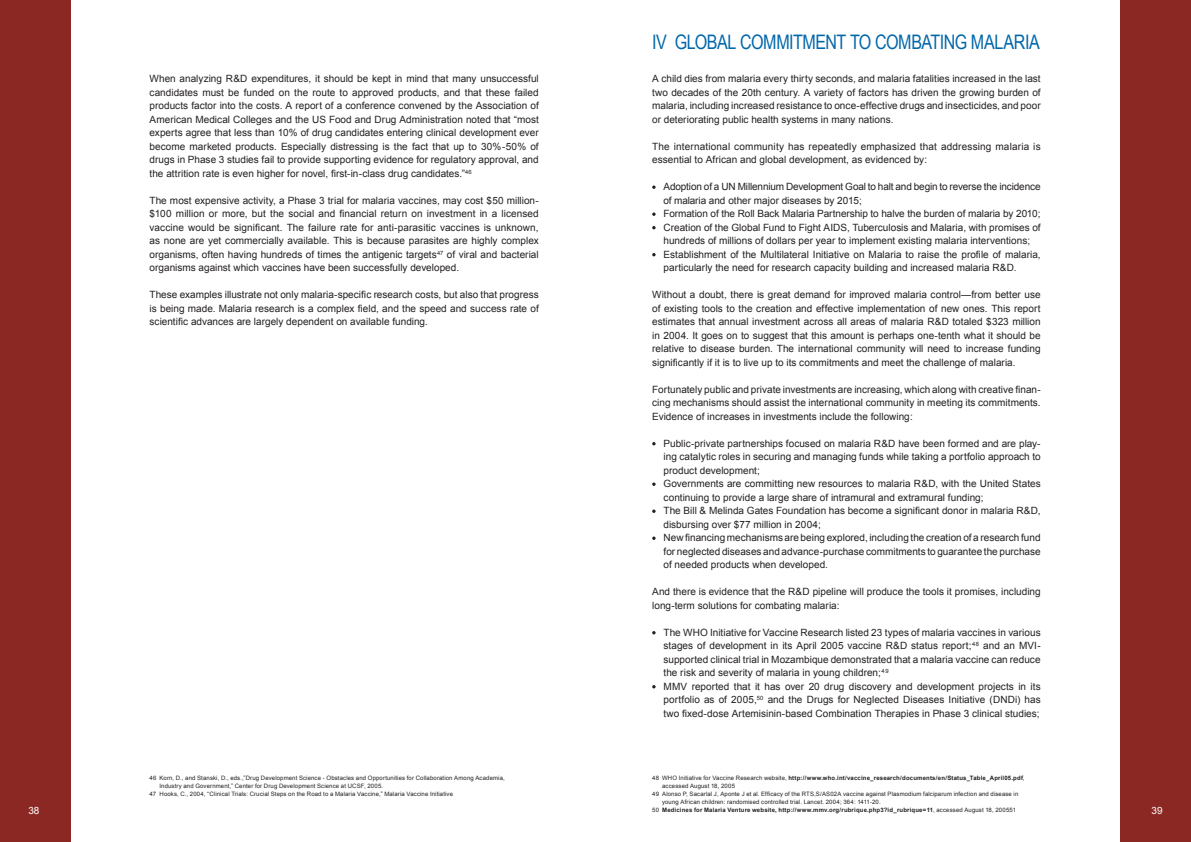
<style>
.page{position:relative;width:1191px;height:842px;background:#fff}
.page>*{position:absolute;margin:0;border:0;box-sizing:border-box;transform-origin:0 0}
.t1{font:20px "Arial Narrow";letter-spacing:-.025em;color:#0067aa}
.t2{font:10px/13.5px "Arial";color:#231f20;text-align:justify}
.t3{font:10px "Arial";color:#fff}
.t4{font:6px "Arial";letter-spacing:.02em;color:#231f20}
.t5{font:700 6px "Arial";letter-spacing:.025em;color:#231f20}
.s1{font-weight:400}
</style>
<div class="page">
<div style="left:0;top:0;width:71px;height:842px;background:#8c2824"></div>
<div style="left:1120px;top:0;width:71px;height:842px;background:#8c2824"></div>
<p class="t2" style="left:150px;top:72px;width:391px">When analyzing R&amp;D expenditures, it should be kept in mind that many unsuccessful candidates must be funded on the route to approved products, and that these failed products factor into the costs. A report of a conference convened by the Association of American Medical Colleges and the US Food and Drug Administration noted that “most experts agree that less than 10% of drug candidates entering clinical development ever become marketed products. Especially distressing is the fact that up to 30%-50% of drugs in Phase 3 studies fail to provide supporting evidence for regulatory approval, and the attrition rate is even higher for novel, first-in-class drug candidates.”<sup>46</sup></p>
<p class="t2" style="left:150px;top:194px;width:391px">The most expensive activity, a Phase 3 trial for malaria vaccines, may cost $50 million-$100 million or more, but the social and financial return on investment in a licensed vaccine would be significant. The failure rate for anti-parasitic vaccines is unknown, as none are yet commercially available. This is because parasites are highly complex organisms, often having hundreds of times the antigenic targets<sup>47</sup> of viral and bacterial organisms against which vaccines have been successfully developed.</p>
<p class="t2" style="left:150px;top:288px;width:391px">These examples illustrate not only malaria-specific research costs, but also that progress is being made. Malaria research is a complex field, and the speed and success rate of scientific advances are largely dependent on available funding.</p>
<h1 class="t1" style="left:652px;top:30px;width:389px">IV GLOBAL COMMITMENT TO COMBATING MALARIA</h1>
<p class="t2" style="left:652px;top:72px;width:390px">A child dies from malaria every thirty seconds, and malaria fatalities increased in the last two decades of the 20th century. A variety of factors has driven the growing burden of malaria, including increased resistance to once-effective drugs and insecticides, and poor or deteriorating public health systems in many nations.</p>
<p class="t2" style="left:652px;top:140px;width:390px">The international community has repeatedly emphasized that addressing malaria is essential to African and global development, as evidenced by:</p>
<p class="t2" style="left:663px;top:180px;width:379px;text-align:left">Adoption of a UN Millennium Development Goal to halt and begin to reverse the incidence of malaria and other major diseases by 2015;<br>Formation of the Roll Back Malaria Partnership to halve the burden of malaria by 2010; Creation of the Global Fund to Fight AIDS, Tuberculosis and Malaria, with promises of hundreds of millions of dollars per year to implement existing malaria interventions; Establishment of the Multilateral Initiative on Malaria to raise the profile of malaria, particularly the need for research capacity building and increased malaria R&amp;D.</p>
<p class="t2" style="left:652px;top:288px;width:390px">Without a doubt, there is great demand for improved malaria control—from better use of existing tools to the creation and effective implementation of new ones. This report estimates that annual investment across all areas of malaria R&amp;D totaled $323 million in 2004. It goes on to suggest that this amount is perhaps one-tenth what it should be relative to disease burden. The international community will need to increase funding significantly if it is to live up to its commitments and meet the challenge of malaria.</p>
<p class="t2" style="left:652px;top:383px;width:390px">Fortunately public and private investments are increasing, which along with creative finan&shy;cing mechanisms should assist the international community in meeting its commitments.<br>Evidence of increases in investments include the following:</p>
<p class="t2" style="left:663px;top:437px;width:379px;text-align:left">Public-private partnerships focused on malaria R&amp;D have been formed and are play&shy;ing catalytic roles in securing and managing funds while taking a portfolio approach to product development;<br>Governments are committing new resources to malaria R&amp;D, with the United States continuing to provide a large share of intramural and extramural funding;<br>The Bill &amp; Melinda Gates Foundation has become a significant donor in malaria R&amp;D, disbursing over $77 million in 2004;<br>New financing mechanisms are being explored, including the creation of a research fund for neglected diseases and advance-purchase commitments to guarantee the purchase of needed products when developed.</p>
<p class="t2" style="left:652px;top:585px;width:390px">And there is evidence that the R&amp;D pipeline will produce the tools it promises, including long-term solutions for combating malaria:</p>
<p class="t2" style="left:663px;top:626px;width:379px;text-align:left">The WHO Initiative for Vaccine Research listed 23 types of malaria vaccines in various stages of development in its April 2005 vaccine R&amp;D status report;<sup>48</sup> and an MVI&shy;supported clinical trial in Mozambique demonstrated that a malaria vaccine can reduce the risk and severity of malaria in young children;<sup>49<br></sup>MMV reported that it has over 20 drug discovery and development projects in its portfolio as of 2005,<sup>50</sup> and the Drugs for Neglected Diseases Initiative (DNDi) has two fixed-dose Artemisinin-based Combination Therapies in Phase 3 clinical studies;</p>
<p class="t4" style="left:150px;top:775px;width:357px">46 Korn, D., and Stanski, D., eds.,”Drug Development Science - Obstacles and Opportunities for Collaboration Among Academia,</p>
<p class="t4" style="left:159px;top:783px;width:225px">Industry and Government,” Center for Drug Development Science at UCSF, 2005.</p>
<p class="t4" style="left:150px;top:791px;width:305px">47 Hooks, C., 2004, “Clinical Trials: Crucial Steps on the Road to a Malaria Vaccine,” Malaria Vaccine Initiative</p>
<p class="t5" style="left:652px;top:775px;width:374px"><span class="s1">48 WHO Initiative for Vaccine Research website,</span> http://www.who.int/vaccine_research/documents/en/Status_Table_April05.pdf<span class="s1">,</span></p>
<p class="t4" style="left:662px;top:783px;width:74px">accessed August 18, 2005</p>
<p class="t4" style="left:652px;top:791px;width:368px">49 Alonso P, Sacarlal J, Aponte J et al. Efficacy of the RTS,S/AS02A vaccine against Plasmodium falciparum infection and disease in</p>
<p class="t4" style="left:662px;top:799px;width:220px">young African children: randomised controlled trial. Lancet. 2004; 364: 1411-20.</p>
<p class="t5" style="left:652px;top:807px;width:365px"><span class="s1">50</span> Medicines for Malaria Venture website, http://www.mmv.org/rubrique.php3?id_rubrique=11<span class="s1">, accessed August 18, 200551</span></p>
<p class="t3" style="left:28px;top:804px;width:13px">38</p>
<p class="t3" style="left:1151px;top:804px;width:13px">39</p>
</div>
